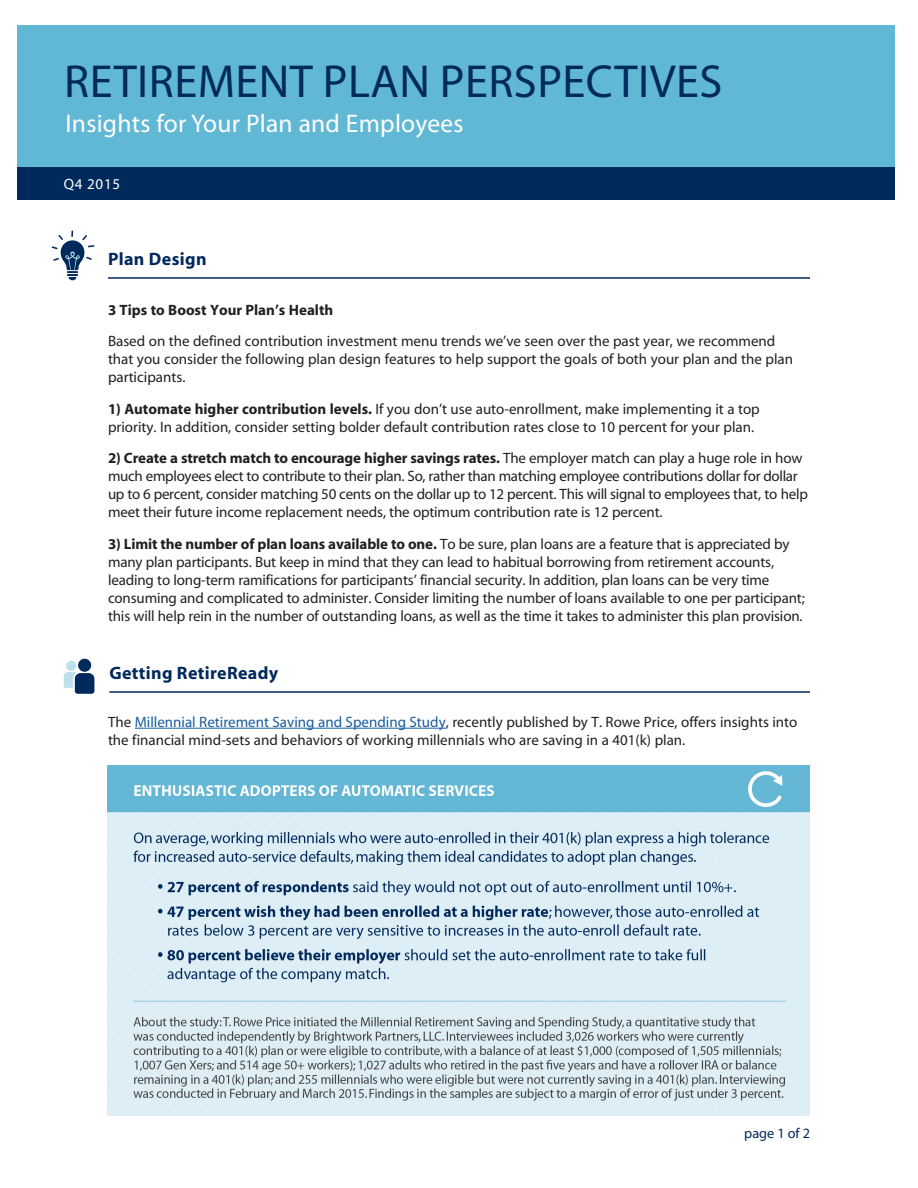
<style>
.page{position:relative;width:918px;height:1188px;background:#fff}
.page>*{position:absolute;margin:0;border:0;box-sizing:border-box;transform-origin:0 0}
.t1{font:46.5px "Myriad Pro";letter-spacing:.01em;color:#00295c}
.t2{font:25.5px "Myriad Pro";letter-spacing:.01em;color:#fff}
.Headline_A_with_Rule{font:700 18px "Myriad";letter-spacing:.02em;color:#00295c}
.Body{font:15px/18px "Myriad";letter-spacing:-.01em;color:#231f20}
.Body-2{font:700 15px "Myriad";color:#231f20}
.t3{font:15px "Myriad";letter-spacing:.05em;color:#fff}
.t4{font:14.25px "Myriad";color:#00295c}
.s1{font-weight:700}
.s2{color:#175d9e}
</style>
<div class="page">
<div style="left:17px;top:26px;width:878px;height:174px;background:#61b8d4"></div>
<div style="left:17px;top:167px;width:878px;height:33px;background:#00295c"></div>
<hr style="left:108px;top:277px;width:702px;height:2px;background:#00295c">
<hr style="left:109px;top:691px;width:701px;height:2px;background:#00295c">
<div style="left:66px;top:661px;width:10px;height:10px;background:#bedfeb;border-radius:50%"></div>
<svg style="left:64px;top:672px;width:30px;height:22px"></svg>
<div style="left:78px;top:659px;width:13px;height:13px;background:#00295c;border-radius:50%"></div>
<hr style="left:135px;top:728px;width:311px;height:1px;background:#175d9e">
<svg style="left:52px;top:230px;width:42px;height:50px"></svg>
<img style="left:108px;top:765px;width:702px;height:350px">
<p class="t1" style="left:64px;top:53px;width:660px">RETIREMENT PLAN PERSPECTIVES</p>
<p class="t2" style="left:65px;top:107px;width:400px">Insights for Your Plan and Employees</p>
<p class="t3" style="left:64px;top:177px;width:58px">Q4 2015</p>
<p class="Headline_A_with_Rule" style="left:108px;top:250px;width:100px">Plan Design</p>
<p class="Body-2" style="left:108px;top:302px;width:227px">3 Tips to Boost Your Plan’s Health</p>
<p class="Body" style="left:108px;top:333px;width:687px">Based on the defined contribution investment menu trends we’ve seen over the past year, we recommend that you consider the following plan design features to help support the goals of both your plan and the plan participants.</p>
<p class="Body" style="left:108px;top:400px;width:653px"><span class="s1">1) Automate higher contribution levels.</span> If you don’t use auto-enrollment, make implementing it a top priority. In addition, consider setting bolder default contribution rates close to 10 percent for your plan.</p>
<p class="Body" style="left:108px;top:450px;width:702px"><span class="s1">2) Create a stretch match to encourage higher savings rates.</span> The employer match can play a huge role in how much employees elect to contribute to their plan. So, rather than matching employee contributions dollar for dollar up to 6 percent, consider matching 50 cents on the dollar up to 12 percent. This will signal to employees that, to help meet their future income replacement needs, the optimum contribution rate is 12 percent.</p>
<p class="Body" style="left:108px;top:535px;width:698px"><span class="s1">3) Limit the number of plan loans available to one.</span> To be sure, plan loans are a feature that is appreciated by many plan participants. But keep in mind that they can lead to habitual borrowing from retirement accounts, leading to long-term ramifications for participants’ financial security. In addition, plan loans can be very time consuming and complicated to administer. Consider limiting the number of loans available to one per participant; this will help rein in the number of outstanding loans, as well as the time it takes to administer this plan provision.</p>
<p class="Headline_A_with_Rule" style="left:109px;top:664px;width:171px">Getting RetireReady</p>
<p class="Body" style="left:108px;top:713px;width:691px">The <span class="s2">Millennial Retirement Saving and Spending Study</span>, recently published by T. Rowe Price, offers insights into the financial mind-sets and behaviors of working millennials who are saving in a 401(k) plan.</p>
<p class="t4" style="left:744px;top:1126px;width:67px">page 1 of 2</p>
</div>
